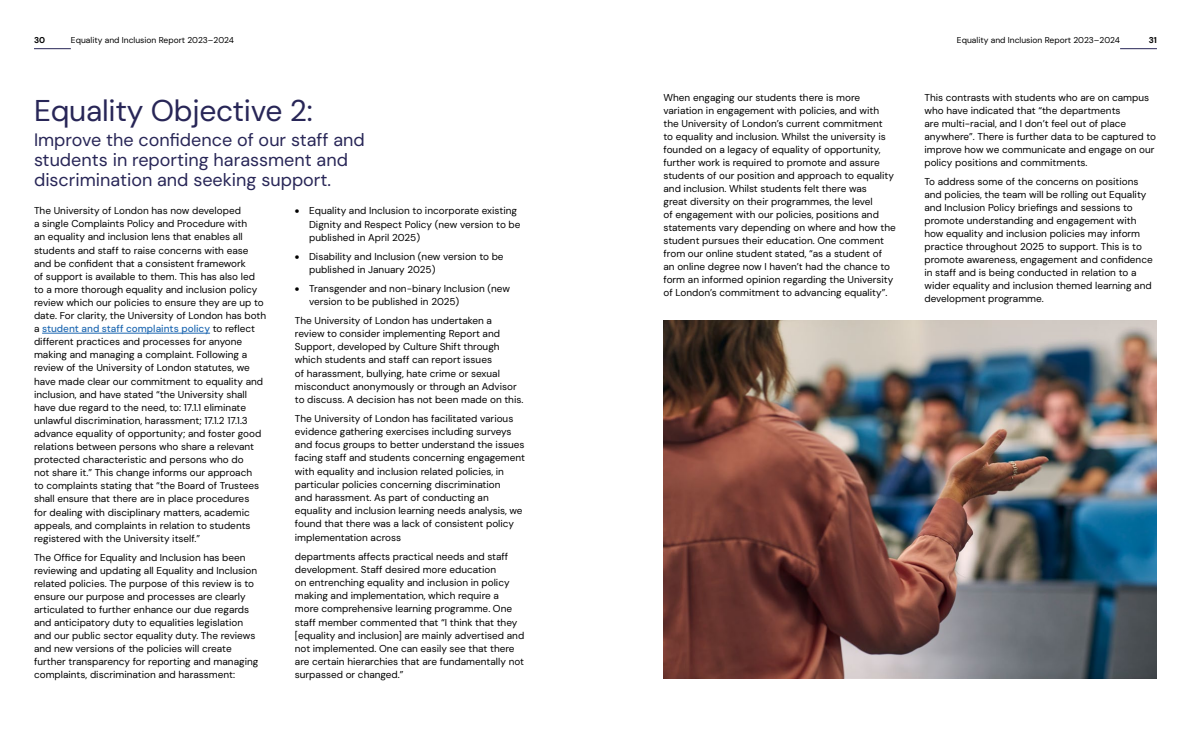
<style>
.page{position:relative;width:1191px;height:738px;background:#fff}
.page>*{position:absolute;margin:0;border:0;box-sizing:border-box;transform-origin:0 0}
.Heading_1{font:30px "DM Sans 18 pt";letter-spacing:-.01em;color:#282657}
.Heading_1-2{font:18px/20px "DM Sans 18 pt";color:#282657}
.Body_Text{font:10px/13.1px "DM Sans 18 pt";color:#000}
.t1{font:10px/13.2px "DM Sans";color:#000}
.t2{font:8.5px "DM Sans 18 pt";color:#000}
.t3{font:700 8.5px "DM Sans 18 pt";color:#000}
.s1{font-family:"DM Sans";font-weight:500;color:#1f69b2}
</style>
<div class="page">
<hr style="left:34px;top:48px;width:37px;height:1px;background:#282657">
<hr style="left:1120px;top:48px;width:37px;height:1px;background:#282657">
<hr style="left:42px;top:332px;width:168px;height:1px;background:#1f69b2">
<img style="left:663px;top:320px;width:494px;height:357px">
<p class="t3" style="left:34px;top:34px;width:13px">30</p>
<p class="t2" style="left:71px;top:34px;width:165px">Equality and Inclusion Report 2023–2024</p>
<p class="t2" style="left:957px;top:34px;width:165px">Equality and Inclusion Report 2023–2024</p>
<p class="t3" style="left:1148px;top:34px;width:10px">31</p>
<p class="Heading_1" style="left:34px;top:91px;width:280px">Equality Objective 2:</p>
<p class="Heading_1-2" style="left:34px;top:130px;width:332px">Improve the confidence of our staff and students in reporting harassment and discrimination and seeking support.</p>
<p class="Body_Text" style="left:34px;top:204px;width:234px">The University of London has now developed<br>a single Complaints Policy and Procedure with<br>an equality and inclusion lens that enables all students and staff to raise concerns with ease and be confident that a consistent framework<br>of support is available to them. This has also led to a more thorough equality and inclusion policy review which our policies to ensure they are up to date. For clarity, the University of London has both a <span class="s1">student and staff complaints policy</span> to reflect different practices and processes for anyone making and managing a complaint. Following a review of the University of London statutes, we have made clear our commitment to equality and inclusion, and have stated “the University shall have due regard to the need, to: 17.1.1 eliminate unlawful discrimination, harassment; 17.1.2 17.1.3 advance equality of opportunity; and foster good relations between persons who share a relevant protected characteristic and persons who do<br>not share it.” This change informs our approach<br>to complaints stating that “the Board of Trustees shall ensure that there are in place procedures<br>for dealing with disciplinary matters, academic appeals, and complaints in relation to students registered with the University itself.”</p>
<p class="Body_Text" style="left:34px;top:550px;width:226px">The Office for Equality and Inclusion has been reviewing and updating all Equality and Inclusion related policies. The purpose of this review is to ensure our purpose and processes are clearly articulated to further enhance our due regards and anticipatory duty to equalities legislation and our public sector equality duty. The reviews and new versions of the policies will create further transparency for reporting and managing complaints, discrimination and harassment:</p>
<p class="t1" style="left:309px;top:204px;width:213px;text-indent:-14px">• Equality and Inclusion to incorporate existing<br>Dignity and Respect Policy (new version to be published in April 2025)</p>
<p class="t1" style="left:309px;top:249px;width:196px;text-indent:-14px">• Disability and Inclusion (new version to be published in January 2025)</p>
<p class="t1" style="left:309px;top:281px;width:202px;text-indent:-14px">• Transgender and non-binary Inclusion (new version to be published in 2025)</p>
<p class="Body_Text" style="left:295px;top:313px;width:230px">The University of London has undertaken a review to consider implementing Report and Support, developed by Culture Shift through which students and staff can report issues<br>of harassment, bullying, hate crime or sexual misconduct anonymously or through an Advisor to discuss. A decision has not been made on this.</p>
<p class="Body_Text" style="left:295px;top:411px;width:232px">The University of London has facilitated various evidence gathering exercises including surveys and focus groups to better understand the issues facing staff and students concerning engagement with equality and inclusion related policies, in particular policies concerning discrimination<br>and harassment. As part of conducting an equality and inclusion learning needs analysis, we found that there was a lack of consistent policy implementation across</p>
<p class="Body_Text" style="left:295px;top:549px;width:231px">departments affects practical needs and staff development. Staff desired more education<br>on entrenching equality and inclusion in policy making and implementation, which require a more comprehensive learning programme. One staff member commented that “I think that they [equality and inclusion] are mainly advertised and not implemented. One can easily see that there are certain hierarchies that are fundamentally not surpassed or changed.”</p>
<p class="Body_Text" style="left:663px;top:91px;width:234px">When engaging our students there is more variation in engagement with policies, and with the University of London’s current commitment<br>to equality and inclusion. Whilst the university is founded on a legacy of equality of opportunity, further work is required to promote and assure students of our position and approach to equality and inclusion. Whilst students felt there was<br>great diversity on their programmes, the level<br>of engagement with our policies, positions and statements vary depending on where and how the student pursues their education. One comment from our online student stated, “as a student of<br>an online degree now I haven’t had the chance to form an informed opinion regarding the University of London’s commitment to advancing equality”.</p>
<p class="Body_Text" style="left:924px;top:91px;width:233px">This contrasts with students who are on campus who have indicated that “the departments<br>are multi-racial, and I don’t feel out of place anywhere”. There is further data to be captured to improve how we communicate and engage on our policy positions and commitments.</p>
<p class="Body_Text" style="left:924px;top:174px;width:230px">To address some of the concerns on positions and policies, the team will be rolling out Equality and Inclusion Policy briefings and sessions to promote understanding and engagement with how equality and inclusion policies may inform practice throughout 2025 to support. This is to promote awareness, engagement and confidence in staff and is being conducted in relation to a wider equality and inclusion themed learning and development programme.</p>
</div>
